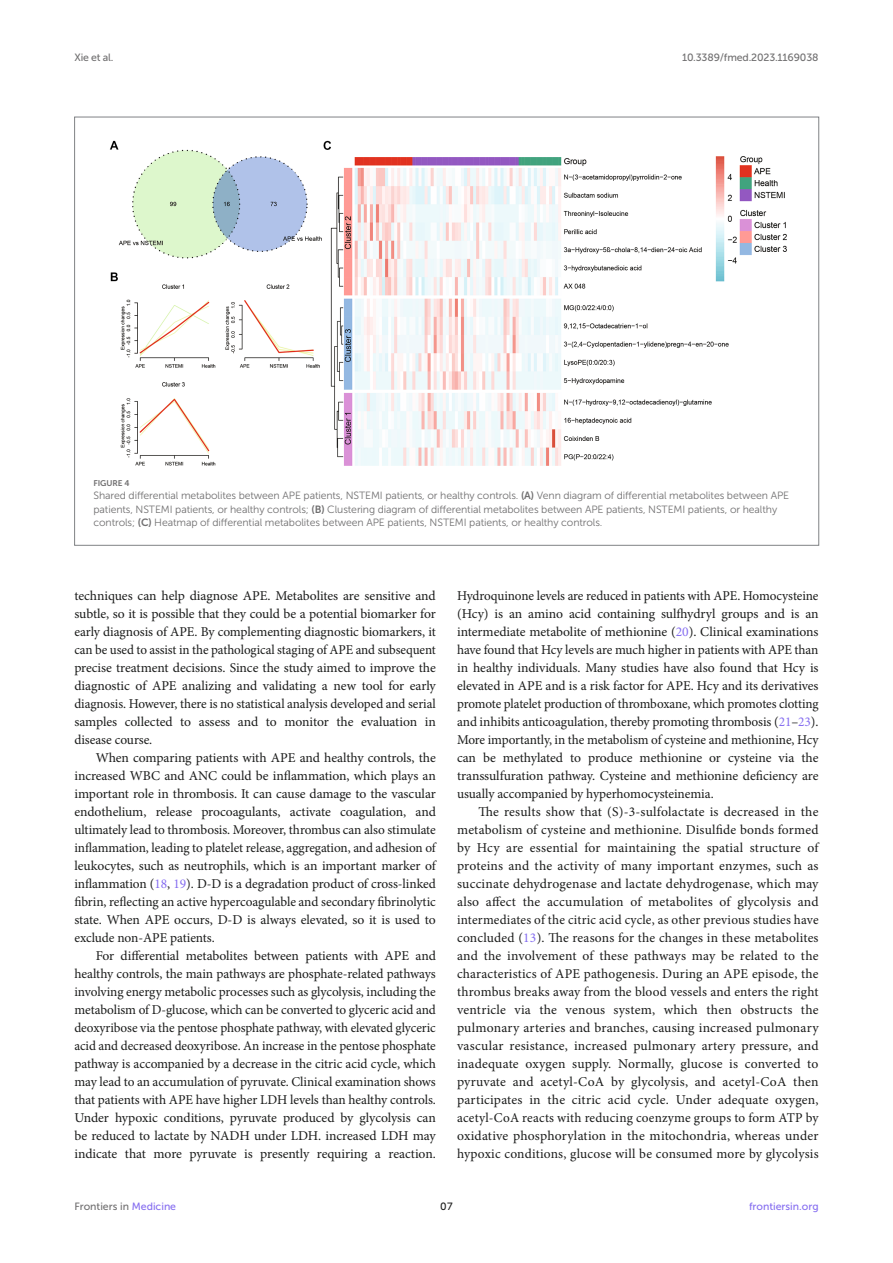
<style>
.page{position:relative;width:893px;height:1263px;background:#fff}
.page>*{position:absolute;margin:0;border:0;box-sizing:border-box;transform-origin:0 0}
.TEXT{font:13.5px/18px "Minion Pro";letter-spacing:-.005em;color:#1b1c1b;text-align:justify}
.FIG_LEG{font:10.5px/13.5px "Museo Sans 300";letter-spacing:-.01em;color:#706f70}
.t1{font:10.5px "Museo Sans 500";letter-spacing:-.015em;color:#706f70}
.t2{font:10.5px "Museo Sans 500";color:#856df0}
.t3{font:10.5px "Museo Sans 500";color:#1b1c1b}
.FIG_HD{font:8.25px "Museo Sans 700";letter-spacing:-.01em;color:#706f70}
.s1{font-family:"Museo Sans 700"}
.s2{color:#856df0}
</style>
<div class="page">
<img style="left:109px;top:140px;width:678px;height:326px">
<p class="t1" style="left:74px;top:51px;width:41px">Xie et al.</p>
<p class="t1" style="left:682px;top:51px;width:138px">10.3389/fmed.2023.1169038</p>
<p class="FIG_HD" style="left:94px;top:478px;width:37px">FIGURE 4</p>
<p class="FIG_LEG" style="left:94px;top:489px;width:697px">Shared differential metabolites between APE patients, NSTEMI patients, or healthy controls. <span class="s1">(A)</span> Venn diagram of differential metabolites between APE patients, NSTEMI patients, or healthy controls; <span class="s1">(B)</span> Clustering diagram of differential metabolites between APE patients, NSTEMI patients, or healthy controls; <span class="s1">(C)</span> Heatmap of differential metabolites between APE patients, NSTEMI patients, or healthy controls.</p>
<p class="TEXT" style="left:74px;top:587px;width:363px">techniques can help diagnose APE. Metabolites are sensitive and subtle, so it is possible that they could be a potential biomarker for early diagnosis of APE. By complementing diagnostic biomarkers, it can be used to assist in the pathological staging of APE and subsequent precise treatment decisions. Since the study aimed to improve the diagnostic of APE analizing and validating a new tool for early diagnosis. However, there is no statistical analysis developed and serial samples collected to assess and to monitor the evaluation in disease course.</p>
<p class="TEXT" style="left:74px;top:749px;width:363px;text-indent:21px">When comparing patients with APE and healthy controls, the increased WBC and ANC could be inflammation, which plays an important role in thrombosis. It can cause damage to the vascular endothelium, release procoagulants, activate coagulation, and ultimately lead to thrombosis. Moreover, thrombus can also stimulate inflammation, leading to platelet release, aggregation, and adhesion of leukocytes, such as neutrophils, which is an important marker of inflammation (<span class="s2">18</span>, <span class="s2">19</span>). D-D is a degradation product of cross-linked fibrin, reflecting an active hypercoagulable and secondary fibrinolytic state. When APE occurs, D-D is always elevated, so it is used to exclude non-APE patients.</p>
<p class="TEXT" style="left:74px;top:947px;width:363px;text-indent:21px">For differential metabolites between patients with APE and healthy controls, the main pathways are phosphate-related pathways involving energy metabolic processes such as glycolysis, including the metabolism of D-glucose, which can be converted to glyceric acid and deoxyribose via the pentose phosphate pathway, with elevated glyceric acid and decreased deoxyribose. An increase in the pentose phosphate pathway is accompanied by a decrease in the citric acid cycle, which may lead to an accumulation of pyruvate. Clinical examination shows that patients with APE have higher LDH levels than healthy controls.<br>Under hypoxic conditions, pyruvate produced by glycolysis can be reduced to lactate by NADH under LDH. increased LDH may indicate that more pyruvate is presently requiring a reaction.</p>
<p class="TEXT" style="left:457px;top:587px;width:363px">Hydroquinone levels are reduced in patients with APE. Homocysteine (Hcy) is an amino acid containing sulfhydryl groups and is an intermediate metabolite of methionine (<span class="s2">20</span>). Clinical examinations have found that Hcy levels are much higher in patients with APE than in healthy individuals. Many studies have also found that Hcy is elevated in APE and is a risk factor for APE. Hcy and its derivatives promote platelet production of thromboxane, which promotes clotting and inhibits anticoagulation, thereby promoting thrombosis (<span class="s2">21</span>–<span class="s2">23</span>).<br>More importantly, in the metabolism of cysteine and methionine, Hcy can be methylated to produce methionine or cysteine via the transsulfuration pathway. Cysteine and methionine deficiency are usually accompanied by hyperhomocysteinemia.</p>
<p class="TEXT" style="left:457px;top:803px;width:363px;text-indent:21px">The results show that (S)-3-sulfolactate is decreased in the metabolism of cysteine and methionine. Disulfide bonds formed by Hcy are essential for maintaining the spatial structure of proteins and the activity of many important enzymes, such as succinate dehydrogenase and lactate dehydrogenase, which may also affect the accumulation of metabolites of glycolysis and intermediates of the citric acid cycle, as other previous studies have concluded (<span class="s2">13</span>). The reasons for the changes in these metabolites and the involvement of these pathways may be related to the characteristics of APE pathogenesis. During an APE episode, the thrombus breaks away from the blood vessels and enters the right ventricle via the venous system, which then obstructs the pulmonary arteries and branches, causing increased pulmonary vascular resistance, increased pulmonary artery pressure, and inadequate oxygen supply. Normally, glucose is converted to pyruvate and acetyl-CoA by glycolysis, and acetyl-CoA then participates in the citric acid cycle. Under adequate oxygen, acetyl-CoA reacts with reducing coenzyme groups to form ATP by oxidative phosphorylation in the mitochondria, whereas under hypoxic conditions, glucose will be consumed more by glycolysis</p>
<p class="t1" style="left:74px;top:1200px;width:103px">Frontiers in <span class="s2">Medicine</span></p>
<p class="t3" style="left:440px;top:1200px;width:14px">07</p>
<p class="t2" style="left:749px;top:1200px;width:71px">frontiersin.org</p>
</div>
